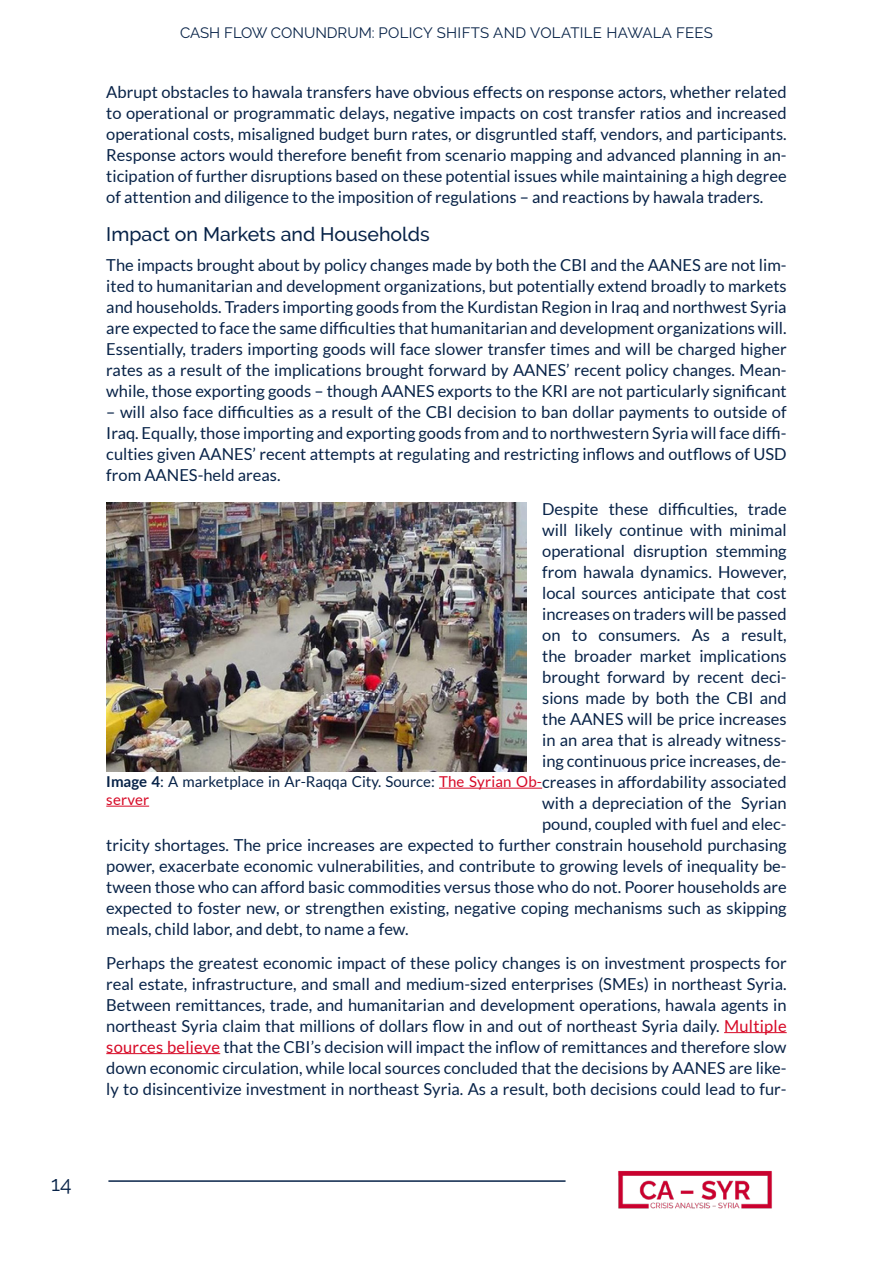
<style>
.page{position:relative;width:893px;height:1263px;background:#fff}
.page>*{position:absolute;margin:0;border:0;box-sizing:border-box;transform-origin:0 0}
.t1{font:21px "Raleway";color:#082348}
.t2{font:500 19.5px "Raleway";color:#082348}
.t3{font:16.5px/21px "Lato";color:#082348;text-align:justify}
.t4{font:15px "Lato";color:#082348}
.t5{font:15px "Raleway";letter-spacing:.02em;color:#082348}
.t6{font:15px "Lato";letter-spacing:.015em;color:#d70926}
.s1{font-weight:700}
.s2{color:#d70926}
.s3{font-size:16.5px}
</style>
<div class="page">
<hr style="left:108px;top:1180px;width:458px;height:2px;background:#082348">
<img style="left:618px;top:1170px;width:154px;height:39px">
<hr style="left:724px;top:1032px;width:63px;height:1px;background:#d70926">
<hr style="left:106px;top:1053px;width:114px;height:1px;background:#d70926">
<img style="left:106px;top:503px;width:420px;height:269px">
<hr style="left:439px;top:788px;width:103px;height:1px;background:#d70926">
<hr style="left:106px;top:806px;width:43px;height:1px;background:#d70926">
<p class="t1" style="left:51px;top:1172px;width:22px">14</p>
<p class="t5" style="left:180px;top:24px;width:534px">CASH FLOW CONUNDRUM: POLICY SHIFTS AND VOLATILE HAWALA FEES</p>
<p class="t3" style="left:106px;top:82px;width:682px">Abrupt obstacles to hawala transfers have obvious effects on response actors, whether related to operational or programmatic delays, negative impacts on cost transfer ratios and increased operational costs, misaligned budget burn rates, or disgruntled staff, vendors, and participants.<br>Response actors would therefore benefit from scenario mapping and advanced planning in an&shy;ticipation of further disruptions based on these potential issues while maintaining a high degree of attention and diligence to the imposition of regulations – and reactions by hawala traders.</p>
<p class="t2" style="left:106px;top:223px;width:325px">Impact on Markets and Households</p>
<p class="t3" style="left:106px;top:254px;width:682px">The impacts brought about by policy changes made by both the CBI and the AANES are not lim&shy;ited to humanitarian and development organizations, but potentially extend broadly to markets and households. Traders importing goods from the Kurdistan Region in Iraq and northwest Syria are expected to face the same difficulties that humanitarian and development organizations will.<br>Essentially, traders importing goods will face slower transfer times and will be charged higher rates as a result of the implications brought forward by AANES’ recent policy changes. Mean&shy;while, those exporting goods – though AANES exports to the KRI are not particularly significant</p>
<p class="t3" style="left:106px;top:401px;width:682px">– will also face difficulties as a result of the CBI decision to ban dollar payments to outside of Iraq. Equally, those importing and exporting goods from and to northwestern Syria will face diffi&shy;culties given AANES’ recent attempts at regulating and restricting inflows and outflows of USD from AANES-held areas.</p>
<p class="t3" style="left:542px;top:498px;width:246px">Despite these difficulties, trade will likely continue with minimal operational disruption stemming from hawala dynamics. However, local sources anticipate that cost increases on traders will be passed on to consumers. As a result, the broader market implications brought forward by recent deci&shy;sions made by both the CBI and the AANES will be price increases in an area that is already witness&shy;ing continuous price increases, de-</p>
<p class="t4" style="left:106px;top:773px;width:682px"><span class="s1">Image 4</span>: A marketplace in Ar-Raqqa City. Source: <span class="s2">The Syrian Ob-</span><span class="s3">creases in affordability associated</span></p>
<p class="t3" style="left:542px;top:792px;width:246px">with a depreciation of the Syrian</p>
<p class="t3" style="left:542px;top:813px;width:246px">pound, coupled with fuel and elec-</p>
<p class="t3" style="left:106px;top:834px;width:682px">tricity shortages. The price increases are expected to further constrain household purchasing</p>
<p class="t3" style="left:106px;top:855px;width:682px">power, exacerbate economic vulnerabilities, and contribute to growing levels of inequality be-</p>
<p class="t3" style="left:106px;top:876px;width:682px">tween those who can afford basic commodities versus those who do not. Poorer households are</p>
<p class="t3" style="left:106px;top:897px;width:682px">expected to foster new, or strengthen existing, negative coping mechanisms such as skipping</p>
<p class="t3" style="left:106px;top:918px;width:304px">meals, child labor, and debt, to name a few.</p>
<p class="t3" style="left:106px;top:952px;width:682px">Perhaps the greatest economic impact of these policy changes is on investment prospects for real estate, infrastructure, and small and medium-sized enterprises (SMEs) in northeast Syria.<br>Between remittances, trade, and humanitarian and development operations, hawala agents in northeast Syria claim that millions of dollars flow in and out of northeast Syria daily. <span class="s2">Multiple sources believe</span> that the CBI’s decision will impact the inflow of remittances and therefore slow down economic circulation, while local sources concluded that the decisions by AANES are like&shy;ly to disincentivize investment in northeast Syria. As a result, both decisions could lead to fur-</p>
<p class="t6" style="left:106px;top:791px;width:44px">server</p>
</div>
